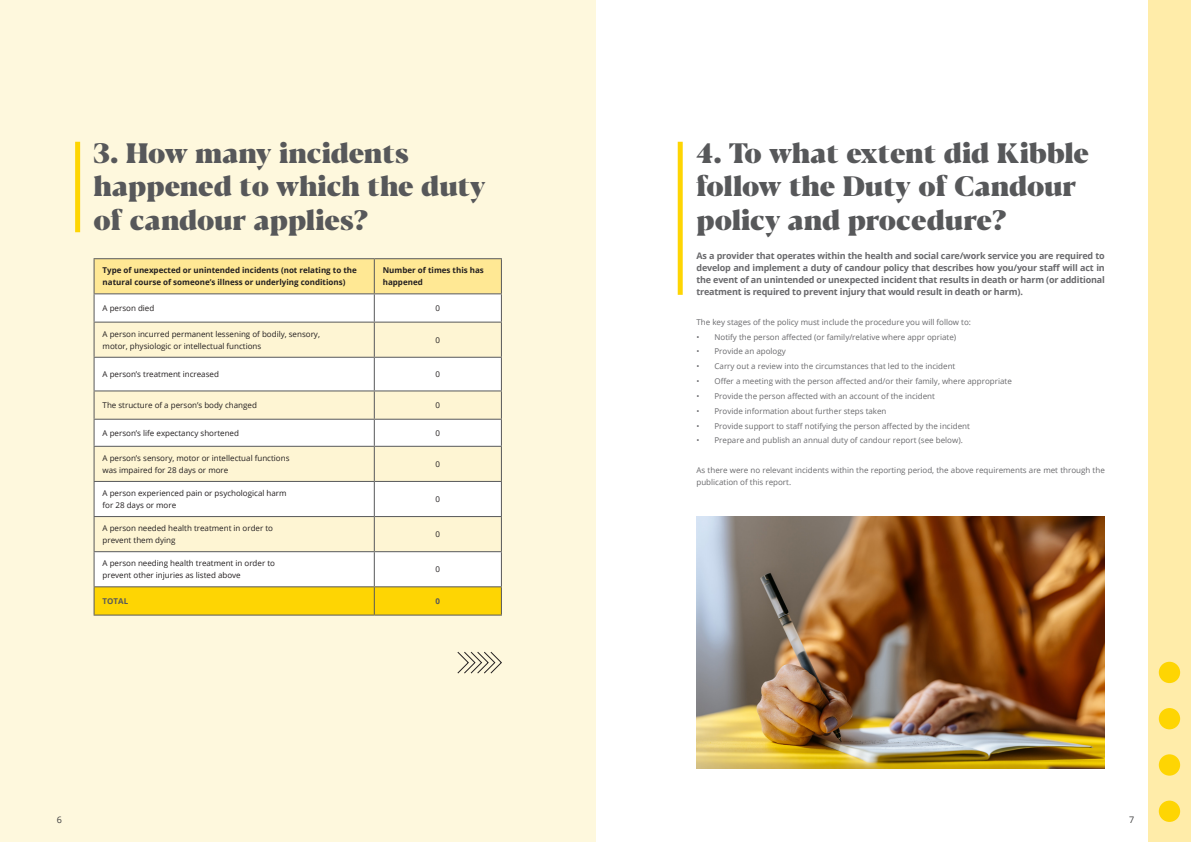
<style>
.page{position:relative;width:1191px;height:842px;background:#fff}
.page>*{position:absolute;margin:0;border:0;box-sizing:border-box;transform-origin:0 0}
.t1{font:800 28px/33.6px "Blacker Display";color:#57585a}
.INTRODUCTION{font:700 9px/12px "Open Sans";letter-spacing:-.02em;color:#69696c;text-align:justify}
.t2{font:9px "Open Sans";color:#3e3e3f}
.BODY_TEXT{font:8px/12px "Open Sans";color:#69696c}
.t3{font:8px "Open Sans";color:#231f20}
.t4{font:700 8px/12px "Open Sans";color:#231f20}
.BODY_TEXT-2{font:700 8px "Open Sans";color:#57585a}
</style>
<div class="page">
<div style="left:0;top:0;width:595px;height:842px;background:#fef8dd"></div>
<div style="left:95px;top:323px;width:406px;height:34px;background:#fef5d3"></div>
<svg style="left:95px;top:358px;width:406px;height:228px;fill:#fff"></svg>
<hr style="left:94px;top:258px;width:280px;height:1px;background:#57585a">
<hr style="left:374px;top:258px;width:128px;height:1px;background:#57585a">
<svg style="left:94px;top:259px;width:408px;height:63px;background:#f9ecc0"></svg>
<hr style="left:94px;top:322px;width:280px;height:1px;background:#57585a">
<hr style="left:94px;top:323px;width:1px;height:34px;background:#57585a">
<hr style="left:374px;top:322px;width:128px;height:1px;background:#57585a">
<hr style="left:374px;top:323px;width:1px;height:34px;background:#57585a">
<hr style="left:501px;top:323px;width:1px;height:34px;background:#57585a">
<hr style="left:94px;top:357px;width:280px;height:1px;background:#57585a">
<hr style="left:94px;top:358px;width:1px;height:32px;background:#57585a">
<hr style="left:374px;top:357px;width:128px;height:1px;background:#57585a">
<hr style="left:374px;top:358px;width:1px;height:32px;background:#57585a">
<hr style="left:501px;top:358px;width:1px;height:32px;background:#57585a">
<hr style="left:94px;top:390px;width:280px;height:1px;background:#57585a">
<hr style="left:374px;top:390px;width:128px;height:1px;background:#57585a">
<hr style="left:94px;top:419px;width:280px;height:1px;background:#57585a">
<svg style="left:94px;top:391px;width:1px;height:55px"></svg>
<hr style="left:374px;top:419px;width:128px;height:1px;background:#57585a">
<svg style="left:374px;top:391px;width:1px;height:55px"></svg>
<svg style="left:501px;top:391px;width:1px;height:55px"></svg>
<hr style="left:94px;top:446px;width:280px;height:1px;background:#57585a">
<hr style="left:94px;top:447px;width:1px;height:34px;background:#57585a">
<hr style="left:374px;top:446px;width:128px;height:1px;background:#57585a">
<hr style="left:374px;top:447px;width:1px;height:34px;background:#57585a">
<hr style="left:501px;top:447px;width:1px;height:34px;background:#57585a">
<hr style="left:94px;top:481px;width:280px;height:1px;background:#57585a">
<hr style="left:94px;top:482px;width:1px;height:34px;background:#57585a">
<hr style="left:374px;top:481px;width:128px;height:1px;background:#57585a">
<hr style="left:374px;top:482px;width:1px;height:34px;background:#57585a">
<hr style="left:501px;top:482px;width:1px;height:34px;background:#57585a">
<hr style="left:94px;top:516px;width:280px;height:1px;background:#57585a">
<hr style="left:94px;top:517px;width:1px;height:34px;background:#57585a">
<hr style="left:374px;top:516px;width:128px;height:1px;background:#57585a">
<hr style="left:374px;top:517px;width:1px;height:34px;background:#57585a">
<hr style="left:501px;top:517px;width:1px;height:34px;background:#57585a">
<hr style="left:94px;top:551px;width:280px;height:1px;background:#57585a">
<hr style="left:94px;top:552px;width:1px;height:34px;background:#57585a">
<hr style="left:374px;top:551px;width:128px;height:1px;background:#57585a">
<hr style="left:374px;top:552px;width:1px;height:34px;background:#57585a">
<hr style="left:501px;top:552px;width:1px;height:34px;background:#57585a">
<hr style="left:94px;top:586px;width:280px;height:1px;background:#57585a">
<hr style="left:374px;top:586px;width:128px;height:1px;background:#57585a">
<svg style="left:94px;top:587px;width:408px;height:28px;background:#f8d005"></svg>
<hr style="left:94px;top:615px;width:280px;height:1px;background:#57585a">
<hr style="left:374px;top:615px;width:128px;height:1px;background:#57585a">
<div style="left:1148px;top:0;width:43px;height:842px;background:#ffeca9"></div>
<div style="left:75px;top:142px;width:5px;height:90px;background:#fed503"></div>
<div style="left:677px;top:142px;width:5px;height:153px;background:#fed503"></div>
<svg style="left:457px;top:651px;width:45px;height:23px"></svg>
<div style="left:1158px;top:801px;width:22px;height:21px;background:#fed503;border-radius:50%"></div>
<div style="left:1158px;top:754px;width:22px;height:22px;background:#fed503;border-radius:50%"></div>
<div style="left:1158px;top:708px;width:22px;height:21px;background:#fed503;border-radius:50%"></div>
<div style="left:1158px;top:662px;width:22px;height:21px;background:#fed503;border-radius:50%"></div>
<img style="left:697px;top:516px;width:407px;height:253px">
<p class="t1" style="left:94px;top:138px;width:393px">3. How many incidents happened to which the duty of candour applies?</p>
<p class="t1" style="left:696px;top:138px;width:394px">4. To what extent did Kibble follow the Duty of Candour policy and procedure?</p>
<p class="INTRODUCTION" style="left:696px;top:249px;width:410px">As a provider that operates within the health and social care/work service you are required to develop and implement a duty of candour policy that describes how you/your staff will act in the event of an unintended or unexpected incident that results in death or harm (or additional treatment is required to prevent injury that would result in death or harm).</p>
<p class="BODY_TEXT" style="left:696px;top:316px;width:276px">The key stages of the policy must include the procedure you will follow to:</p>
<p class="BODY_TEXT" style="left:696px;top:330px;width:261px">• Notify the person affected (or family/relative where appr opriate)</p>
<p class="BODY_TEXT" style="left:696px;top:345px;width:91px">• Provide an apology</p>
<p class="BODY_TEXT" style="left:696px;top:360px;width:260px">• Carry out a review into the circumstances that led to the incident</p>
<p class="BODY_TEXT" style="left:696px;top:375px;width:317px">• Offer a meeting with the person affected and/or their family, where appropriate</p>
<p class="BODY_TEXT" style="left:696px;top:390px;width:240px">• Provide the person affected with an account of the incident</p>
<p class="BODY_TEXT" style="left:696px;top:405px;width:191px">• Provide information about further steps taken</p>
<p class="BODY_TEXT" style="left:696px;top:419px;width:275px">• Provide support to staff notifying the person affected by the incident</p>
<p class="BODY_TEXT" style="left:696px;top:434px;width:268px">• Prepare and publish an annual duty of candour report (see below).</p>
<p class="BODY_TEXT" style="left:696px;top:464px;width:410px">As there were no relevant incidents within the reporting period, the above requirements are met through the publication of this report.</p>
<p class="t4" style="left:103px;top:264px;width:256px">Type of unexpected or unintended incidents (not relating to the natural course of someone’s illness or underlying conditions)</p>
<p class="t4" style="left:383px;top:264px;width:103px">Number of times this has happened</p>
<p class="t3" style="left:103px;top:303px;width:53px">A person died</p>
<p class="t3" style="left:435px;top:303px;width:6px">0</p>
<p class="t3" style="left:103px;top:328px;width:219px">A person incurred permanent lessening of bodily, sensory,</p>
<p class="t3" style="left:103px;top:340px;width:160px">motor, physiologic or intellectual functions</p>
<p class="t3" style="left:435px;top:334px;width:6px">0</p>
<p class="t3" style="left:103px;top:369px;width:118px">A person’s treatment increased</p>
<p class="t3" style="left:435px;top:369px;width:6px">0</p>
<p class="t3" style="left:103px;top:400px;width:156px">The structure of a person’s body changed</p>
<p class="t3" style="left:435px;top:400px;width:6px">0</p>
<p class="t3" style="left:103px;top:427px;width:138px">A person’s life expectancy shortened</p>
<p class="t3" style="left:435px;top:427px;width:6px">0</p>
<p class="t3" style="left:103px;top:452px;width:188px">A person’s sensory, motor or intellectual functions</p>
<p class="t3" style="left:103px;top:464px;width:127px">was impaired for 28 days or more</p>
<p class="t3" style="left:435px;top:458px;width:6px">0</p>
<p class="t3" style="left:103px;top:488px;width:186px">A person experienced pain or psychological harm</p>
<p class="t3" style="left:103px;top:500px;width:75px">for 28 days or more</p>
<p class="t3" style="left:103px;top:523px;width:172px">A person needed health treatment in order to</p>
<p class="t3" style="left:103px;top:535px;width:74px">prevent them dying</p>
<p class="t3" style="left:103px;top:558px;width:174px">A person needing health treatment in order to</p>
<p class="t3" style="left:103px;top:570px;width:140px">prevent other injuries as listed above</p>
<p class="t3" style="left:435px;top:494px;width:6px">0</p>
<p class="t3" style="left:435px;top:529px;width:6px">0</p>
<p class="t3" style="left:435px;top:564px;width:6px">0</p>
<p class="BODY_TEXT-2" style="left:103px;top:595px;width:27px">TOTAL</p>
<p class="BODY_TEXT-2" style="left:435px;top:595px;width:6px">0</p>
<p class="t2" style="left:57px;top:814px;width:7px">6</p>
<p class="t2" style="left:1129px;top:814px;width:7px">7</p>
</div>
